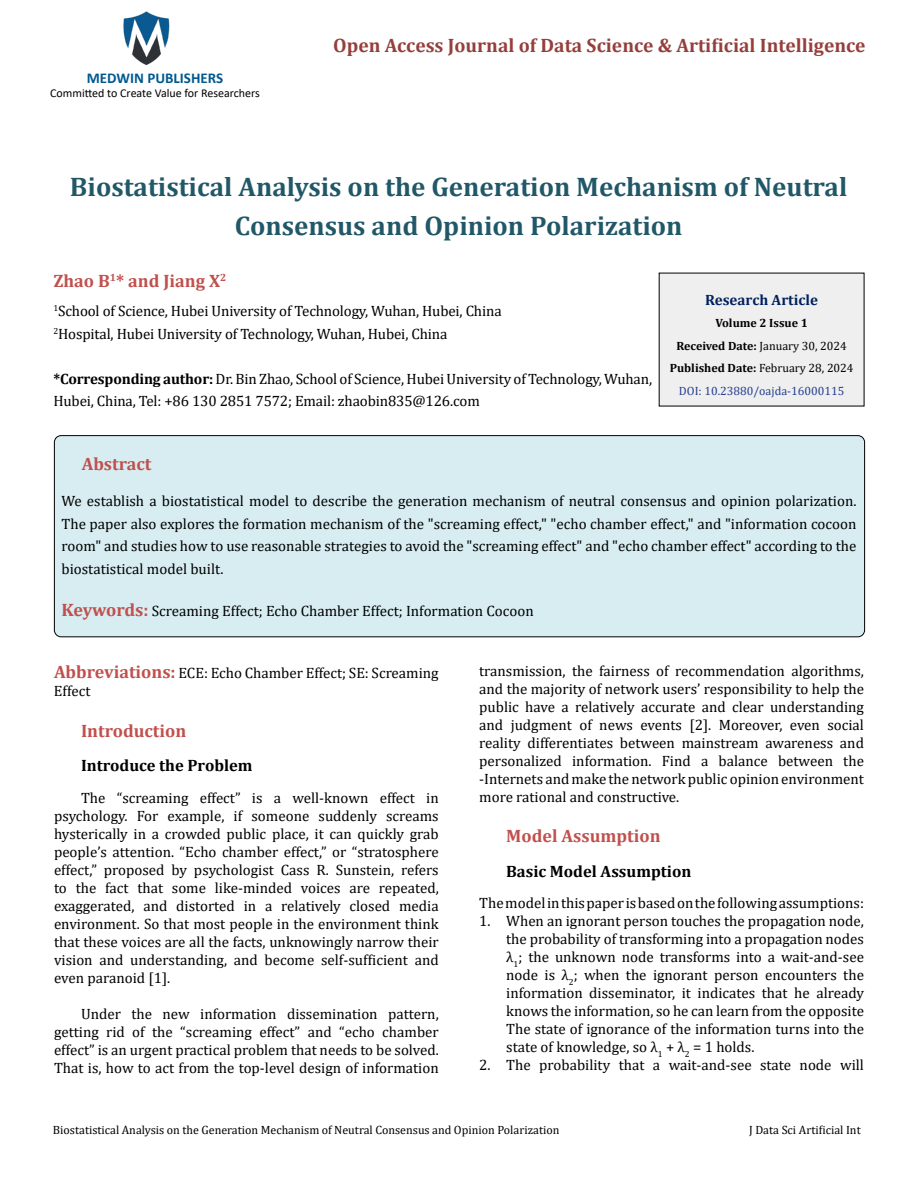
<style>
.page{position:relative;width:918px;height:1188px;background:#fff}
.page>*{position:absolute;margin:0;border:0;box-sizing:border-box;transform-origin:0 0}
.t1{font:700 27px/39px "Cambria";color:#215868;text-align:center}
.t2{font:700 19.5px "Cambria";color:#953f3c}
.t3{font:700 18px "Cambria";color:#c0504d}
.t4{font:700 16.5px "Cambria";color:#000}
.t5{font:15px/18px "Cambria";color:#000;text-align:justify}
.t6{font:700 15px "Calibri";color:#005991}
.t7{font:700 15px "Cambria";color:#002060}
.t8{font:12px "Cambria";color:#000}
.t9{font:700 12px/22.5px "Cambria";color:#000;text-align:center}
.t10{font:12px "Calibri";color:#000}
.s1{font-weight:700}
.s2{font-weight:400}
.s3{font-weight:400;color:#25408f}
.s4{font-weight:700;font-size:18px;color:#c0504d}
</style>
<div class="page">
<img style="left:123px;top:11px;width:47px;height:55px">
<div style="left:659px;top:273px;width:205px;height:133px;background:#efefef"></div>
<div style="left:54px;top:436px;width:811px;height:201px;background:#d8edf2;border-radius:7px"></div>
<div style="left:54px;top:435px;width:811px;height:202px;border:1px solid #000;border-radius:7px"></div>
<p class="t6" style="left:87px;top:67px;width:138px">MEDWIN PUBLISHERS</p>
<p class="t10" style="left:50px;top:85px;width:211px">Committed to Create Value for Researchers</p>
<h2 class="t2" style="left:333px;top:31px;width:534px">Open Access Journal of Data Science &amp; Artificial Intelligence</h2>
<h1 class="t1" style="left:70px;top:166px;width:779px">Biostatistical Analysis on the Generation Mechanism of Neutral<br>Consensus and Opinion Polarization</h1>
<p class="t3" style="left:53px;top:268px;width:175px">Zhao B<sup>1</sup>* and Jiang X<sup>2</sup></p>
<p class="t5" style="left:53px;top:300px;width:450px;line-height:22.5px"><sup>1</sup>School of Science, Hubei University of Technology, Wuhan, Hubei, China<br><sup>2</sup>Hospital, Hubei University of Technology, Wuhan, Hubei, China</p>
<p class="t5" style="left:53px;top:367px;width:600px;line-height:22.5px"><span class="s1">*Corresponding author:</span> Dr. Bin Zhao, School of Science, Hubei University of Technology, Wuhan,<br>Hubei, China, Tel: +86 130 2851 7572; Email: zhaobin835@126.com</p>
<p class="t7" style="left:705px;top:289px;width:114px">Research Article</p>
<p class="t9" style="left:670px;top:311px;width:185px">Volume 2 Issue 1<br>Received Date: <span class="s2">January 30, 2024<br></span>Published Date: <span class="s2">February 28, 2024<br></span><span class="s3">DOI: 10.23880/oajda-16000115</span></p>
<p class="t3" style="left:82px;top:451px;width:71px">Abstract</p>
<p class="t5" style="left:62px;top:490px;width:797px;line-height:22.5px">We establish a biostatistical model to describe the generation mechanism of neutral consensus and opinion polarization.<br>The paper also explores the formation mechanism of the "screaming effect," "echo chamber effect," and "information cocoon room" and studies how to use reasonable strategies to avoid the "screaming effect" and "echo chamber effect" according to the biostatistical model built.</p>
<p class="t5" style="left:62px;top:602px;width:474px"><span class="s4">Keywords:</span> Screaming Effect; Echo Chamber Effect; Information Cocoon</p>
<p class="t5" style="left:54px;top:664px;width:386px"><span class="s4">Abbreviations:</span> ECE: Echo Chamber Effect; SE: Screaming<br>Effect</p>
<p class="t3" style="left:81px;top:718px;width:107px">Introduction</p>
<p class="t4" style="left:81px;top:754px;width:173px">Introduce the Problem</p>
<p class="t5" style="left:54px;top:789px;width:386px;text-indent:27px">The “screaming effect” is a well-known effect in psychology. For example, if someone suddenly screams hysterically in a crowded public place, it can quickly grab people’s attention. “Echo chamber effect,” or “stratosphere effect,” proposed by psychologist Cass R. Sunstein, refers to the fact that some like-minded voices are repeated, exaggerated, and distorted in a relatively closed media environment. So that most people in the environment think that these voices are all the facts, unknowingly narrow their vision and understanding, and become self-sufficient and even paranoid [1].</p>
<p class="t5" style="left:54px;top:1005px;width:386px;text-indent:27px">Under the new information dissemination pattern, getting rid of the “screaming effect” and “echo chamber effect” is an urgent practical problem that needs to be solved.<br>That is, how to act from the top-level design of information</p>
<p class="t5" style="left:479px;top:662px;width:386px">transmission, the fairness of recommendation algorithms, and the majority of network users’ responsibility to help the public have a relatively accurate and clear understanding and judgment of news events [2]. Moreover, even social reality differentiates between mainstream awareness and personalized information. Find a balance between the -Internets and make the network public opinion environment more rational and constructive.</p>
<p class="t3" style="left:506px;top:824px;width:156px">Model Assumption</p>
<p class="t4" style="left:506px;top:860px;width:187px">Basic Model Assumption</p>
<p class="t5" style="left:479px;top:894px;width:386px">The model in this paper is based on the following assumptions:</p>
<p class="t5" style="left:506px;top:912px;width:359px;text-indent:-27px">1. When an ignorant person touches the propagation node, the probability of transforming into a propagation nodes λ<sub>1</sub>; the unknown node transforms into a wait-and-see node is λ<sub>2</sub>; when the ignorant person encounters the information disseminator, it indicates that he already knows the information, so he can learn from the opposite The state of ignorance of the information turns into the state of knowledge, so λ<sub>1</sub> + λ<sub>2</sub> = 1 holds.</p>
<p class="t5" style="left:479px;top:1056px;width:386px">2. The probability that a wait-and-see state node will</p>
<p class="t8" style="left:53px;top:1123px;width:508px">Biostatistical Analysis on the Generation Mechanism of Neutral Consensus and Opinion Polarization</p>
<p class="t8" style="left:749px;top:1123px;width:113px">J Data Sci Artificial Int</p>
</div>
